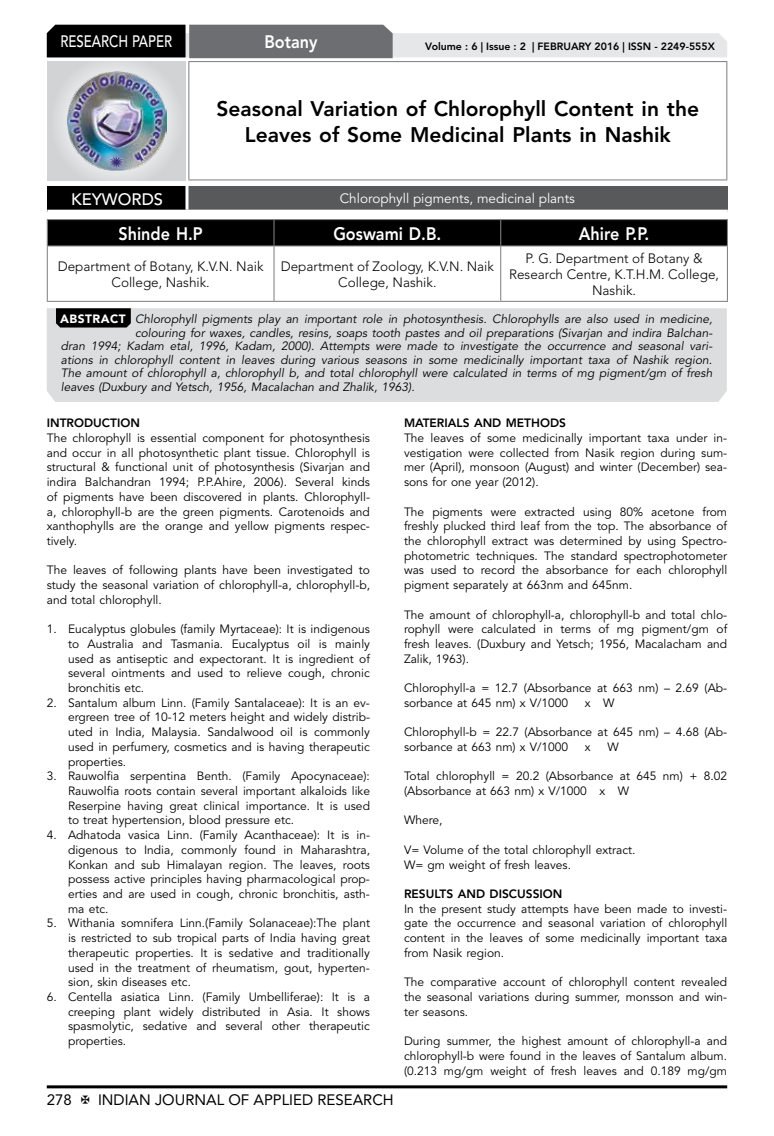
<style>
.page{position:relative;width:774px;height:1136px;background:#fff}
.page>*{position:absolute;margin:0;border:0;box-sizing:border-box;transform-origin:0 0}
.t1{font:800 21px/26.2px "Avenir LT Std";color:#000;text-align:center}
.t2{font:800 18px "Avenir LT Std";color:#fff;scale:.9 1}
.t3{font:500 16.5px "Avenir LT Std";color:#fff;scale:.8 1}
.t4{font:500 16.5px "Avenir LT Std";color:#fff}
.t5{font:15px "Avenir LT Std";color:#000}
.t6{font:300 13.5px/16.2px "Avenir LT Std";color:#000;text-align:center}
.t7{font:13.5px "Avenir LT Std";color:#fff}
.t8{font:12px/14.7px "Avenir LT Std";color:#000;text-align:justify}
.t9{font:italic 12px "Avenir LT Std";color:#000}
.t10{font:800 12px "Avenir LT Std";color:#000}
.t11{font:800 10.5px "Avenir LT Std";color:#000}
.s1{font-weight:900;font-style:normal;color:#fff}
</style>
<div class="page">
<hr style="left:47px;top:1085px;width:680px;height:3px;background:#000">
<div style="left:48px;top:62px;width:137px;height:118px;background:linear-gradient(to right,#d9dadb,#d9dadb)"></div>
<img style="left:68px;top:71px;width:99px;height:100px">
<svg style="left:47px;top:25px;width:680px;height:33px;background:#979899"></svg>
<hr style="left:188px;top:61px;width:539px;height:1px;background:#808285">
<hr style="left:188px;top:62px;width:1px;height:117px;background:#808285">
<hr style="left:726px;top:62px;width:1px;height:117px;background:#808285">
<hr style="left:188px;top:179px;width:539px;height:1px;background:#808285">
<svg style="left:47px;top:219px;width:681px;height:26px;background:#060606"></svg>
<hr style="left:47px;top:245px;width:227px;height:1px;background:#808285">
<hr style="left:47px;top:246px;width:1px;height:55px;background:#808285">
<hr style="left:274px;top:245px;width:227px;height:1px;background:#808285">
<hr style="left:273px;top:246px;width:1px;height:55px;background:#808285">
<hr style="left:501px;top:245px;width:227px;height:1px;background:#808285">
<hr style="left:500px;top:246px;width:1px;height:55px;background:#808285">
<hr style="left:727px;top:246px;width:1px;height:55px;background:#808285">
<hr style="left:47px;top:301px;width:227px;height:1px;background:#808285">
<hr style="left:274px;top:301px;width:227px;height:1px;background:#808285">
<hr style="left:501px;top:301px;width:227px;height:1px;background:#808285">
<div style="left:47px;top:186px;width:140px;height:25px;background:#000"></div>
<div style="left:187px;top:186px;width:541px;height:25px;background:#58595b"></div>
<hr style="left:185px;top:186px;width:3px;height:24px;background:#fff">
<hr style="left:47px;top:210px;width:140px;height:3px;background:#fff">
<hr style="left:187px;top:210px;width:541px;height:3px;background:#fff">
<div style="left:47px;top:308px;width:680px;height:94px;background:#dcddde"></div>
<svg style="left:56px;top:308px;width:75px;height:19px"></svg>
<h3 class="t3" style="left:60px;top:32px;width:139px">RESEARCH PAPER</h3>
<h2 class="t2" style="left:264px;top:31px;width:60px">Botany</h2>
<p class="t11" style="left:425px;top:41px;width:291px">Volume : 6 | Issue : 2 | FEBRUARY 2016 | ISSN - 2249-555X</p>
<h1 class="t1" style="left:216px;top:95px;width:484px">Seasonal Variation of Chlorophyll Content in the<br>Leaves of Some Medicinal Plants in Nashik</h1>
<h3 class="t4" style="left:71px;top:189px;width:94px">KEYWORDS</h3>
<p class="t7" style="left:340px;top:190px;width:237px">Chlorophyll pigments, medicinal plants</p>
<h2 class="t2" style="left:118px;top:223px;width:95px">Shinde H.P</h2>
<h2 class="t2" style="left:333px;top:223px;width:121px">Goswami D.B.</h2>
<h2 class="t2" style="left:579px;top:223px;width:80px">Ahire P.P.</h2>
<p class="t6" style="left:58px;top:258px;width:207px">Department of Botany, K.V.N. Naik<br>College, Nashik.</p>
<p class="t6" style="left:281px;top:258px;width:215px">Department of Zoology, K.V.N. Naik<br>College, Nashik.</p>
<p class="t6" style="left:509px;top:250px;width:211px">P. G. Department of Botany &amp;<br>Research Centre, K.T.H.M. College,<br>Nashik.</p>
<p class="t9" style="left:60px;top:312px;width:654px"><span class="s1">ABSTRACT</span> Chlorophyll pigments play an important role in photosynthesis. Chlorophylls are also used in medicine,</p>
<p class="t9" style="left:135px;top:326px;width:579px">colouring for waxes, candles, resins, soaps tooth pastes and oil preparations (Sivarjan and indira Balchan-</p>
<p class="t9" style="left:61px;top:339px;width:653px">dran 1994; Kadam etal, 1996, Kadam, 2000). Attempts were made to investigate the occurrence and seasonal vari-</p>
<p class="t9" style="left:61px;top:353px;width:653px">ations in chlorophyll content in leaves during various seasons in some medicinally important taxa of Nashik region.</p>
<p class="t9" style="left:61px;top:366px;width:653px">The amount of chlorophyll a, chlorophyll b, and total chlorophyll were calculated in terms of mg pigment/gm of fresh</p>
<p class="t9" style="left:61px;top:380px;width:355px">leaves (Duxbury and Yetsch, 1956, Macalachan and Zhalik, 1963).</p>
<p class="t10" style="left:47px;top:416px;width:95px">INTRODUCTION</p>
<p class="t8" style="left:47px;top:431px;width:325px">The chlorophyll is essential component for photosynthesis and occur in all photosynthetic plant tissue. Chlorophyll is structural &amp; functional unit of photosynthesis (Sivarjan and indira Balchandran 1994; P.P.Ahire, 2006). Several kinds of pigments have been discovered in plants. Chlorophyll&shy;a, chlorophyll-b are the green pigments. Carotenoids and xanthophylls are the orange and yellow pigments respec&shy;tively.</p>
<p class="t8" style="left:47px;top:563px;width:325px">The leaves of following plants have been investigated to study the seasonal variation of chlorophyll-a, chlorophyll-b, and total chlorophyll.</p>
<p class="t8" style="left:68px;top:622px;width:303px;text-indent:-21px">1. Eucalyptus globules (family Myrtaceae): It is indigenous to Australia and Tasmania. Eucalyptus oil is mainly used as antiseptic and expectorant. It is ingredient of several ointments and used to relieve cough, chronic bronchitis etc.</p>
<p class="t8" style="left:68px;top:695px;width:303px;text-indent:-21px">2. Santalum album Linn. (Family Santalaceae): It is an ev&shy;ergreen tree of 10-12 meters height and widely distrib&shy;uted in India, Malaysia. Sandalwood oil is commonly used in perfumery, cosmetics and is having therapeutic properties.</p>
<p class="t8" style="left:68px;top:769px;width:303px;text-indent:-21px">3. Rauwolfia serpentina Benth. (Family Apocynaceae):<br>Rauwolfia roots contain several important alkaloids like Reserpine having great clinical importance. It is used to treat hypertension, blood pressure etc.</p>
<p class="t8" style="left:68px;top:827px;width:303px;text-indent:-21px">4. Adhatoda vasica Linn. (Family Acanthaceae): It is in&shy;digenous to India, commonly found in Maharashtra, Konkan and sub Himalayan region. The leaves, roots possess active principles having pharmacological prop&shy;erties and are used in cough, chronic bronchitis, asth&shy;ma etc.</p>
<p class="t8" style="left:68px;top:916px;width:303px;text-indent:-21px">5. Withania somnifera Linn.(Family Solanaceae):The plant is restricted to sub tropical parts of India having great therapeutic properties. It is sedative and traditionally used in the treatment of rheumatism, gout, hyperten&shy;sion, skin diseases etc.</p>
<p class="t8" style="left:68px;top:989px;width:303px;text-indent:-21px">6. Centella asiatica Linn. (Family Umbelliferae): It is a creeping plant widely distributed in Asia. It shows spasmolytic, sedative and several other therapeutic properties.</p>
<p class="t10" style="left:404px;top:416px;width:163px">MATERIALS AND METHODS</p>
<p class="t8" style="left:404px;top:431px;width:325px">The leaves of some medicinally important taxa under in&shy;vestigation were collected from Nasik region during sum&shy;mer (April), monsoon (August) and winter (December) sea&shy;sons for one year (2012).</p>
<p class="t8" style="left:404px;top:504px;width:325px">The pigments were extracted using 80% acetone from freshly plucked third leaf from the top. The absorbance of the chlorophyll extract was determined by using Spectro&shy;photometric techniques. The standard spectrophotometer was used to record the absorbance for each chlorophyll pigment separately at 663nm and 645nm.</p>
<p class="t8" style="left:404px;top:607px;width:325px">The amount of chlorophyll-a, chlorophyll-b and total chlo&shy;rophyll were calculated in terms of mg pigment/gm of fresh leaves. (Duxbury and Yetsch; 1956, Macalacham and Zalik, 1963).</p>
<p class="t8" style="left:404px;top:680px;width:325px">Chlorophyll-a = 12.7 (Absorbance at 663 nm) – 2.69 (Ab&shy;sorbance at 645 nm) x V/1000</p>
<p class="t8" style="left:585px;top:695px;width:31px">x W</p>
<p class="t8" style="left:404px;top:725px;width:325px">Chlorophyll-b = 22.7 (Absorbance at 645 nm) – 4.68 (Ab&shy;sorbance at 663 nm) x V/1000</p>
<p class="t8" style="left:585px;top:739px;width:7px">x</p>
<p class="t8" style="left:607px;top:739px;width:13px">W</p>
<p class="t8" style="left:404px;top:769px;width:325px">Total chlorophyll = 20.2 (Absorbance at 645 nm) + 8.02 (Absorbance at 663 nm) x V/1000 x W</p>
<p class="t8" style="left:404px;top:813px;width:40px">Where,</p>
<p class="t8" style="left:404px;top:842px;width:233px">V= Volume of the total chlorophyll extract.<br>W= gm weight of fresh leaves.</p>
<p class="t10" style="left:404px;top:886px;width:160px">RESULTS AND DISCUSSION</p>
<p class="t8" style="left:404px;top:901px;width:325px">In the present study attempts have been made to investi&shy;gate the occurrence and seasonal variation of chlorophyll content in the leaves of some medicinally important taxa from Nasik region.</p>
<p class="t8" style="left:404px;top:974px;width:325px">The comparative account of chlorophyll content revealed the seasonal variations during summer, monsson and win&shy;ter seasons.</p>
<p class="t8" style="left:404px;top:1033px;width:325px">During summer, the highest amount of chlorophyll-a and chlorophyll-b were found in the leaves of Santalum album. (0.213 mg/gm weight of fresh leaves and 0.189 mg/gm</p>
<p class="t5" style="left:47px;top:1090px;width:27px">278</p>
<p class="t5" style="left:98px;top:1090px;width:297px">INDIAN JOURNAL OF APPLIED RESEARCH</p>
</div>
